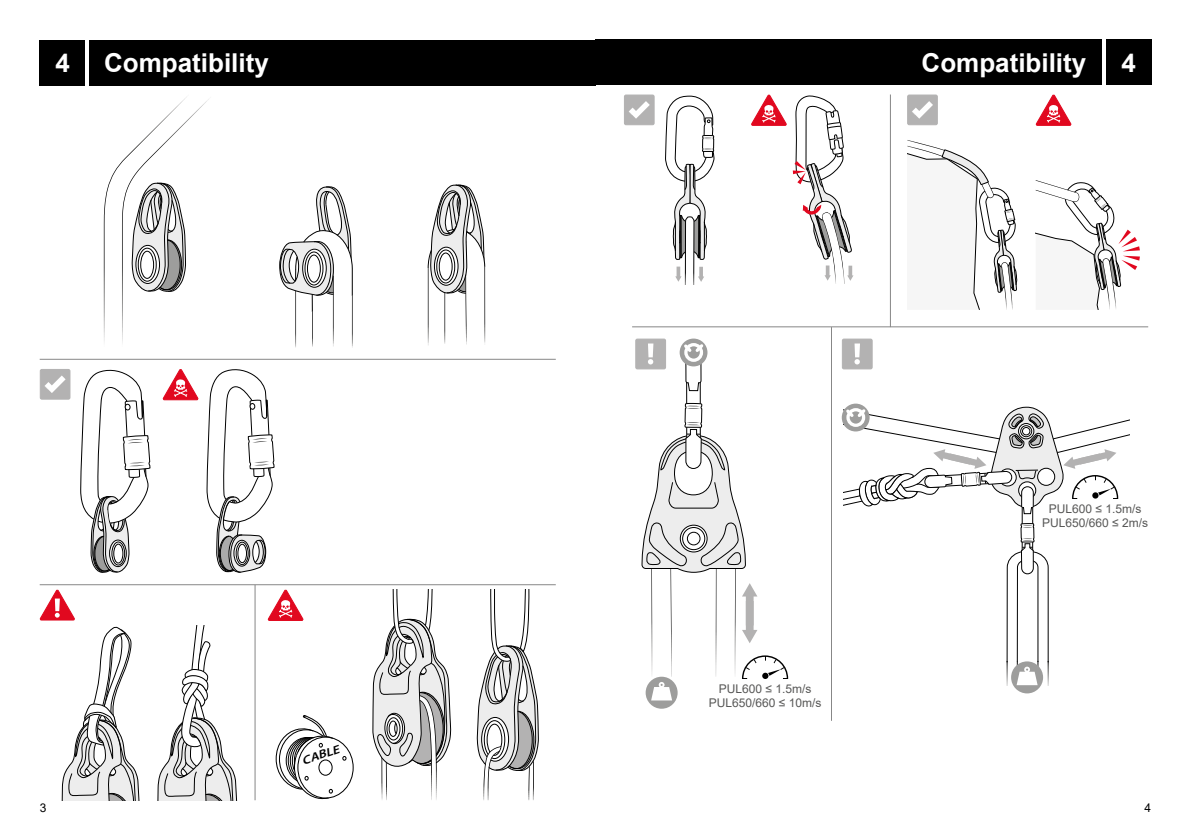
<style>
.page{position:relative;width:1191px;height:840px;background:#fff}
.page>*{position:absolute;margin:0;border:0;box-sizing:border-box;transform-origin:0 0}
.t1{font:700 26px "Arial";color:#fff}
.t2{font:12px/14px "Arial";color:#575756;text-align:center}
.t3{font:12px "Arial";color:#000}
.t4{font:italic 600 11.8px "Myriad Pro";color:#000;scale:1.17 1}
</style>
<div class="page">
<hr style="left:40px;top:359px;width:516px;height:1px;background:#878787">
<hr style="left:632px;top:326px;width:516px;height:1px;background:#878787">
<div style="left:624px;top:95px;width:30px;height:30px;background:#b3b2b2;border-radius:2px"></div>
<div style="left:624px;top:94px;width:30px;height:31px;border:1px solid #b3b2b2;border-radius:2px"></div>
<svg style="left:629px;top:101px;width:21px;height:18px"></svg>
<svg style="left:665px;top:95px;width:49px;height:189px"></svg>
<svg style="left:751px;top:94px;width:36px;height:32px"></svg>
<svg style="left:793px;top:95px;width:60px;height:188px"></svg>
<div style="left:907px;top:95px;width:30px;height:30px;background:#b3b2b2;border-radius:2px"></div>
<div style="left:907px;top:94px;width:30px;height:31px;border:1px solid #b3b2b2;border-radius:2px"></div>
<svg style="left:912px;top:101px;width:21px;height:18px"></svg>
<svg style="left:907px;top:140px;width:110px;height:169px"></svg>
<svg style="left:1035px;top:94px;width:36px;height:32px"></svg>
<svg style="left:1035px;top:180px;width:105px;height:129px"></svg>
<hr style="left:890px;top:94px;width:1px;height:233px;background:#878787">
<hr style="left:255px;top:584px;width:1px;height:215px;background:#878787">
<svg style="left:157px;top:625px;width:80px;height:174px"></svg>
<svg style="left:342px;top:756px;width:4px;height:4px"></svg>
<svg style="left:275px;top:715px;width:59px;height:83px"></svg>
<svg style="left:268px;top:589px;width:35px;height:31px"></svg>
<svg style="left:476px;top:589px;width:63px;height:210px"></svg>
<svg style="left:372px;top:589px;width:80px;height:210px"></svg>
<svg style="left:40px;top:589px;width:100px;height:210px"></svg>
<div style="left:40px;top:369px;width:30px;height:30px;background:#b3b2b2;border-radius:2px"></div>
<div style="left:40px;top:369px;width:30px;height:30px;border:1px solid #b3b2b2;border-radius:2px"></div>
<svg style="left:45px;top:375px;width:21px;height:18px"></svg>
<svg style="left:80px;top:369px;width:70px;height:203px"></svg>
<svg style="left:163px;top:369px;width:35px;height:31px"></svg>
<svg style="left:206px;top:369px;width:69px;height:203px"></svg>
<svg style="left:234px;top:540px;width:16px;height:26px"></svg>
<div style="left:234px;top:539px;width:16px;height:27px;border:1px solid #000;border-radius:50%"></div>
<div style="left:238px;top:544px;width:8px;height:18px;background:#fff;border-radius:50%"></div>
<div style="left:238px;top:543px;width:9px;height:19px;border:1px solid #000;border-radius:50%"></div>
<div style="left:236px;top:541px;width:12px;height:23px;border:1px solid #000;border-radius:50%"></div>
<svg style="left:104px;top:98px;width:105px;height:245px"></svg>
<svg style="left:279px;top:186px;width:74px;height:161px"></svg>
<svg style="left:427px;top:184px;width:58px;height:161px"></svg>
<svg style="left:679px;top:338px;width:28px;height:28px"></svg>
<svg style="left:645px;top:676px;width:32px;height:32px"></svg>
<div style="left:636px;top:339px;width:29px;height:29px;background:#b3b2b2;border-radius:2px"></div>
<div style="left:635px;top:338px;width:31px;height:31px;border:1px solid #b3b2b2;border-radius:2px"></div>
<svg style="left:641px;top:341px;width:147px;height:359px"></svg>
<hr style="left:40px;top:584px;width:516px;height:1px;background:#878787">
<hr style="left:831px;top:327px;width:1px;height:393px;background:#878787">
<svg style="left:841px;top:403px;width:28px;height:28px"></svg>
<div style="left:842px;top:339px;width:30px;height:29px;background:#b3b2b2;border-radius:2px"></div>
<div style="left:842px;top:338px;width:30px;height:31px;border:1px solid #b3b2b2;border-radius:2px"></div>
<svg style="left:854px;top:343px;width:6px;height:21px"></svg>
<svg style="left:1011px;top:661px;width:32px;height:32px"></svg>
<svg style="left:843px;top:403px;width:286px;height:282px"></svg>
<div style="left:89px;top:40px;width:506px;height:45px;background:#000"></div>
<div style="left:40px;top:40px;width:45px;height:45px;background:#000"></div>
<div style="left:595px;top:40px;width:507px;height:45px;background:#000"></div>
<div style="left:1105px;top:40px;width:46px;height:45px;background:#000"></div>
<h1 class="t1" style="left:55px;top:44px;width:16px">4</h1>
<h1 class="t1" style="left:104px;top:44px;width:166px">Compatibility</h1>
<h1 class="t1" style="left:921px;top:44px;width:166px">Compatibility</h1>
<h1 class="t1" style="left:1121px;top:44px;width:16px">4</h1>
<p class="t4" style="left:300px;top:753px;width:35px;rotate:-19deg">CABLE</p>
<p class="t2" style="left:708px;top:681px;width:114px">PUL600 ≤ 1.5m/s<br>PUL650/660 ≤ 10m/s</p>
<p class="t2" style="left:1042px;top:501px;width:107px">PUL600 ≤ 1.5m/s<br>PUL650/660 ≤ 2m/s</p>
<p class="t3" style="left:40px;top:798px;width:8px">3</p>
<p class="t3" style="left:1144px;top:798px;width:8px">4</p>
</div>
